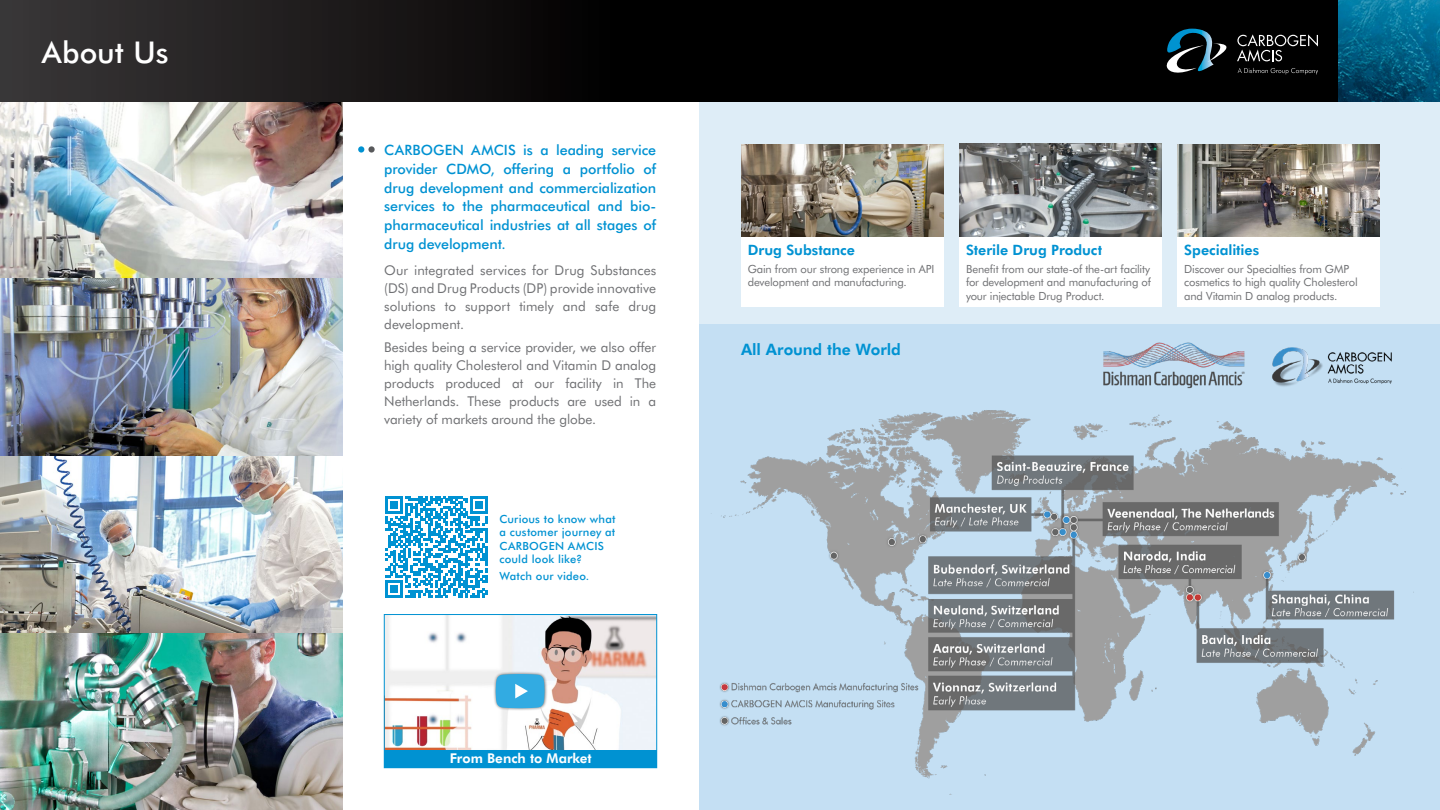
<style>
.page{position:relative;width:1440px;height:810px;background:#fff}
.page>*{position:absolute;margin:0;border:0;box-sizing:border-box;transform-origin:0 0}
.t1{font:500 30px "Futura BT";color:#fff}
.t2{font:700 15.75px "Futura BT";color:#0092d2}
.t3{font:500 14.25px/18.8px "Futura BT";letter-spacing:-.005em;color:#0092d2;text-align:justify}
.t4{font:700 14.25px "Futura BT";color:#0092d2}
.t5{font:13.5px/18px "Futura BT";color:#6f7073;text-align:justify}
.t6{font:700 13.5px "Futura BT";color:#fff}
.t7{font:11.25px/13.5px "Futura BT";letter-spacing:-.015em;color:#6f7073}
.t8{font:500 11.25px/13.5px "Futura BT";letter-spacing:.015em;color:#0092d2}
</style>
<div class="page">
<img style="left:0;top:102px;width:342px;height:708px">
<div style="left:699px;top:102px;width:741px;height:708px;background:#deedf7"></div>
<svg style="left:0;top:0;width:1338px;height:102px;background:#0e0d0e"></svg>
<img style="left:1338px;top:0;width:102px;height:102px">
<svg style="left:1164px;top:29px;width:154px;height:49px;background:#20282c"></svg>
<div style="left:699px;top:325px;width:741px;height:485px;background:#c4dff3"></div>
<svg style="left:368px;top:146px;width:7px;height:7px"></svg>
<div style="left:358px;top:146px;width:6px;height:7px;background:#0092d2;border-radius:50%"></div>
<img style="left:711px;top:342px;width:703px;height:453px">
<svg style="left:386px;top:496px;width:102px;height:102px"></svg>
<img style="left:386px;top:616px;width:269px;height:134px">
<div style="left:384px;top:614px;width:273px;height:154px;border:1px solid #0092d2"></div>
<div style="left:493px;top:671px;width:55px;height:40px;background:#000;opacity:.55"></div>
<svg style="left:496px;top:674px;width:49px;height:34px;background:#45b0e1"></svg>
<div style="left:385px;top:750px;width:272px;height:18px;background:#0092d2"></div>
<img style="left:741px;top:144px;width:203px;height:94px">
<img style="left:959px;top:144px;width:203px;height:94px">
<img style="left:1178px;top:144px;width:202px;height:94px">
<div style="left:959px;top:238px;width:203px;height:69px;background:#fff"></div>
<div style="left:1178px;top:238px;width:202px;height:69px;background:#fff"></div>
<div style="left:741px;top:238px;width:203px;height:69px;background:#fff"></div>
<h1 class="t1" style="left:42px;top:31px;width:128px">About Us</h1>
<p class="t3" style="left:384px;top:140px;width:274px">CARBOGEN AMCIS is a leading service provider CDMO, offering a portfolio of drug development and commercialization services to the pharmaceutical and bio&shy;pharmaceutical industries at all stages of drug development.</p>
<p class="t5" style="left:384px;top:260px;width:274px">Our integrated services for Drug Substances (DS) and Drug Products (DP) provide innovative solutions to support timely and safe drug development.</p>
<p class="t5" style="left:384px;top:338px;width:274px">Besides being a service provider, we also offer high quality Cholesterol and Vitamin D analog products produced at our facility in The Netherlands. These products are used in a variety of markets around the globe.</p>
<p class="t8" style="left:500px;top:512px;width:117px">Curious to know what a customer journey at<br>CARBOGEN AMCIS could look like?</p>
<p class="t8" style="left:500px;top:569px;width:91px">Watch our video.</p>
<p class="t6" style="left:450px;top:749px;width:144px">From Bench to Market</p>
<p class="t4" style="left:748px;top:240px;width:109px">Drug Substance</p>
<p class="t7" style="left:748px;top:261px;width:188px">Gain from our strong experience in API development and manufacturing.</p>
<p class="t2" style="left:741px;top:338px;width:161px">All Around the World</p>
<p class="t4" style="left:966px;top:240px;width:138px">Sterile Drug Product</p>
<p class="t7" style="left:966px;top:261px;width:187px;text-align:justify">Benefit from our state-of the-art facility for development and manufacturing of your injectable Drug Product.</p>
<p class="t4" style="left:1184px;top:240px;width:76px">Specialities</p>
<p class="t7" style="left:1184px;top:261px;width:175px">Discover our Specialties from GMP cosmetics to high quality Cholesterol and Vitamin D analog products.</p>
</div>
